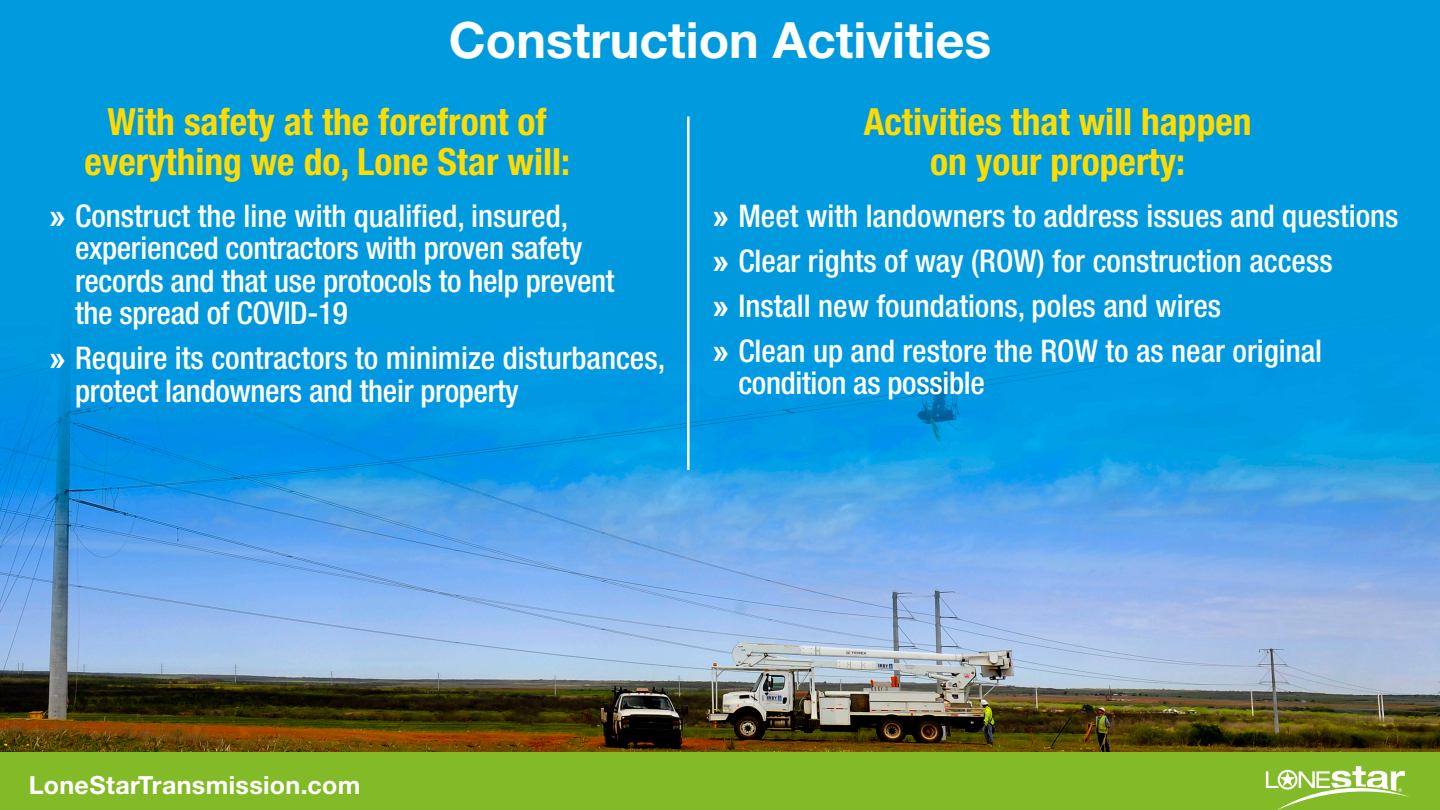
<style>
.page{position:relative;width:1440px;height:810px;background:#fff}
.page>*{position:absolute;margin:0;border:0;box-sizing:border-box;transform-origin:0 0}
.t1{font:700 50px "Helvetica Neue LT Std";color:#fff}
.t2{font:700 condensed 37.5px/40px "Helvetica Neue LT Std";color:#ffdb00;text-align:center}
.t3{font:500 condensed 31.25px/32.5px "Helvetica Neue LT Std";color:#fff}
.t4{font:700 25px "Helvetica Neue LT Std";letter-spacing:.015em;color:#fff}
.s1{font-family:"Arial";font-weight:700;font-stretch:normal}
</style>
<div class="page">
<div style="left:0;top:751px;width:1440px;height:59px;background:#82bb27"></div>
<svg style="left:1266px;top:766px;width:144px;height:44px"></svg>
<div style="left:0;top:0;width:1440px;height:752px;background:#009bde"></div>
<img style="left:0;top:116px;width:1440px;height:636px">
<hr style="left:687px;top:117px;width:3px;height:353px;background:#fff">
<h1 class="t1" style="left:449px;top:10px;width:544px">Construction Activities</h1>
<p class="t2" style="left:84px;top:101px;width:487px">With safety at the forefront of everything we do, Lone Star will:</p>
<p class="t3" style="left:75px;top:199px;width:541px;text-indent:-26px"><span class="s1">»</span> Construct the line with qualified, insured, experienced contractors with proven safety records and that use protocols to help prevent the spread of COVID-19</p>
<p class="t3" style="left:75px;top:342px;width:592px;text-indent:-26px"><span class="s1">»</span> Require its contractors to minimize disturbances, protect landowners and their property</p>
<p class="t2" style="left:864px;top:101px;width:389px">Activities that will happen on your property:</p>
<p class="t3" style="left:712px;top:193px;width:688px;line-height:45px"><span class="s1">»</span> Meet with landowners to address issues and questions <span class="s1">»</span> Clear rights of way (ROW) for construction access<br><span class="s1">»</span> Install new foundations, poles and wires<br><span class="s1">»</span> Clean up and restore the ROW to as near original</p>
<p class="t3" style="left:738px;top:367px;width:248px">condition as possible</p>
<p class="t4" style="left:29px;top:769px;width:333px">LoneStarTransmission.com</p>
</div>
